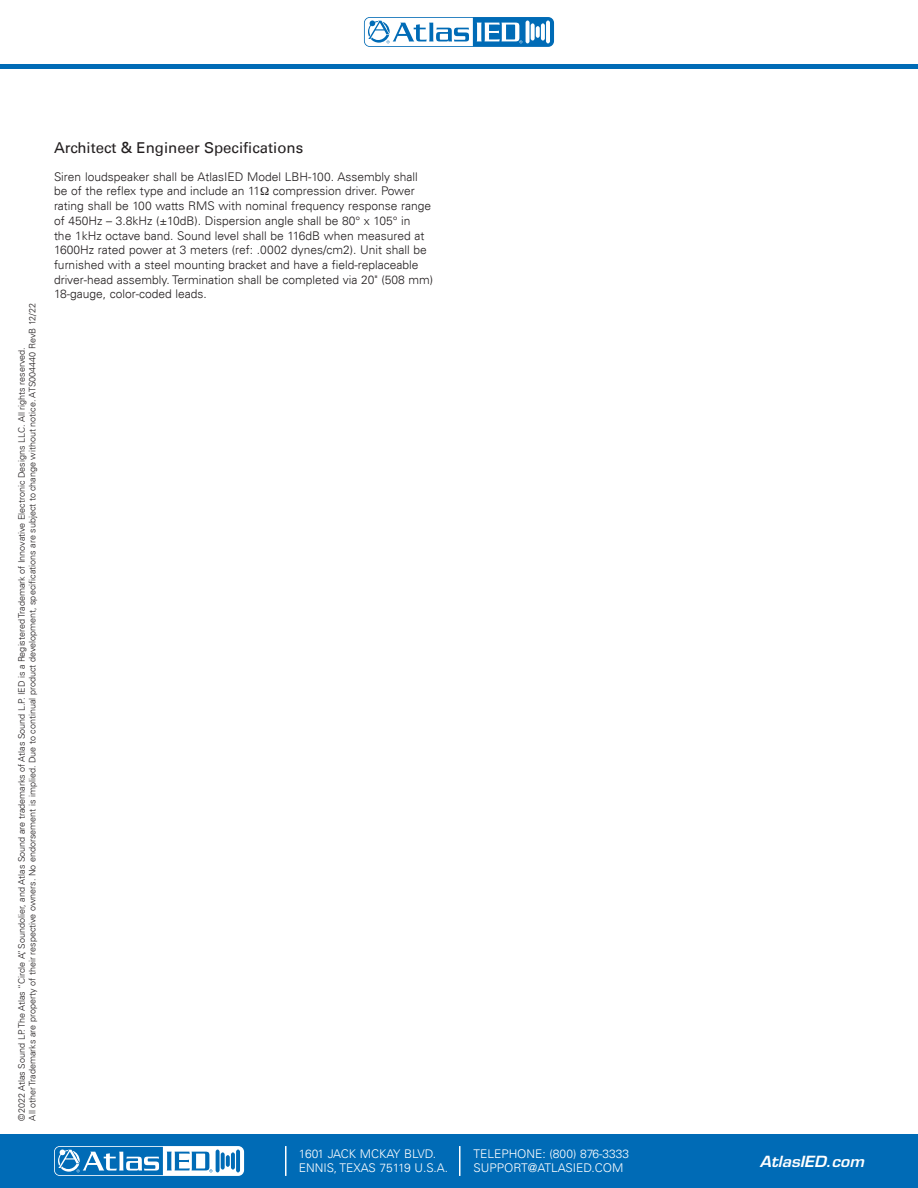
<style>
.page{position:relative;width:918px;height:1188px;background:#fff}
.page>*{position:absolute;margin:0;border:0;box-sizing:border-box;transform-origin:0 0}
.t1{font:15px "Univers LT";color:#231f20}
.t2{font:italic 600 15px "Eurostile LT Std";color:#fff;scale:1.05 1}
.t3{font:300 12px/14.7px "Univers LT";color:#231f20}
.t4{font:300 12px/13.5px "Univers LT";color:#fff}
.t5{font:300 9px/10.8px "Univers LT";color:#231f20}
</style>
<div class="page">
<div style="left:0;top:1134px;width:918px;height:54px;background:#006bb6"></div>
<svg style="left:54px;top:1146px;width:190px;height:30px"></svg>
<hr style="left:285px;top:1146px;width:2px;height:30px;background:#fff">
<hr style="left:459px;top:1146px;width:1px;height:30px;background:#fff">
<hr style="left:0;top:64px;width:918px;height:4px;background:#006bb6">
<svg style="left:364px;top:17px;width:190px;height:30px"></svg>
<svg style="left:526px;top:21px;width:4px;height:22px"></svg>
<hr style="left:546px;top:21px;width:4px;height:22px;background:#fff;border-radius:2px">
<svg style="left:531px;top:23px;width:4px;height:18px"></svg>
<svg style="left:541px;top:23px;width:4px;height:18px"></svg>
<svg style="left:536px;top:26px;width:4px;height:12px"></svg>
<svg style="left:365px;top:18px;width:157px;height:28px"></svg>
<p class="t5" style="left:16px;top:1120px;width:819px;rotate:-90deg">©2022 Atlas Sound LP. The Atlas “Circle A”, Soundolier, and Atlas Sound are trademarks of Atlas Sound L.P. IED is a Registered Trademark of Innovative Electronic Designs LLC. All rights reserved.<br>All other Trademarks are property of their respective owners. No endorsement is implied. Due to continual product development, specifications are subject to change without notice. ATS004440 RevB 12/22</p>
<p class="t1" style="left:54px;top:138px;width:251px">Architect &amp; Engineer Specifications</p>
<p class="t3" style="left:54px;top:169px;width:381px">Siren loudspeaker shall be AtlasIED Model LBH-100. Assembly shall be of the reflex type and include an 11 compression driver. Power rating shall be 100 watts RMS with nominal frequency response range of 450Hz – 3.8kHz (±10dB). Dispersion angle shall be 80° x 105° in<br>the 1kHz octave band. Sound level shall be 116dB when measured at 1600Hz rated power at 3 meters (ref: .0002 dynes/cm2). Unit shall be furnished with a steel mounting bracket and have a field-replaceable driver-head assembly. Termination shall be completed via 20" (508 mm)<br>18-gauge, color-coded leads.</p>
<p class="t4" style="left:299px;top:1147px;width:151px">1601 JACK MCKAY BLVD.<br>ENNIS, TEXAS 75119 U.S.A.</p>
<p class="t4" style="left:473px;top:1147px;width:157px">TELEPHONE: (800) 876-3333<br>SUPPORT@ATLASIED.COM</p>
<p class="t2" style="left:760px;top:1152px;width:101px">AtlasIED.com</p>
</div>
